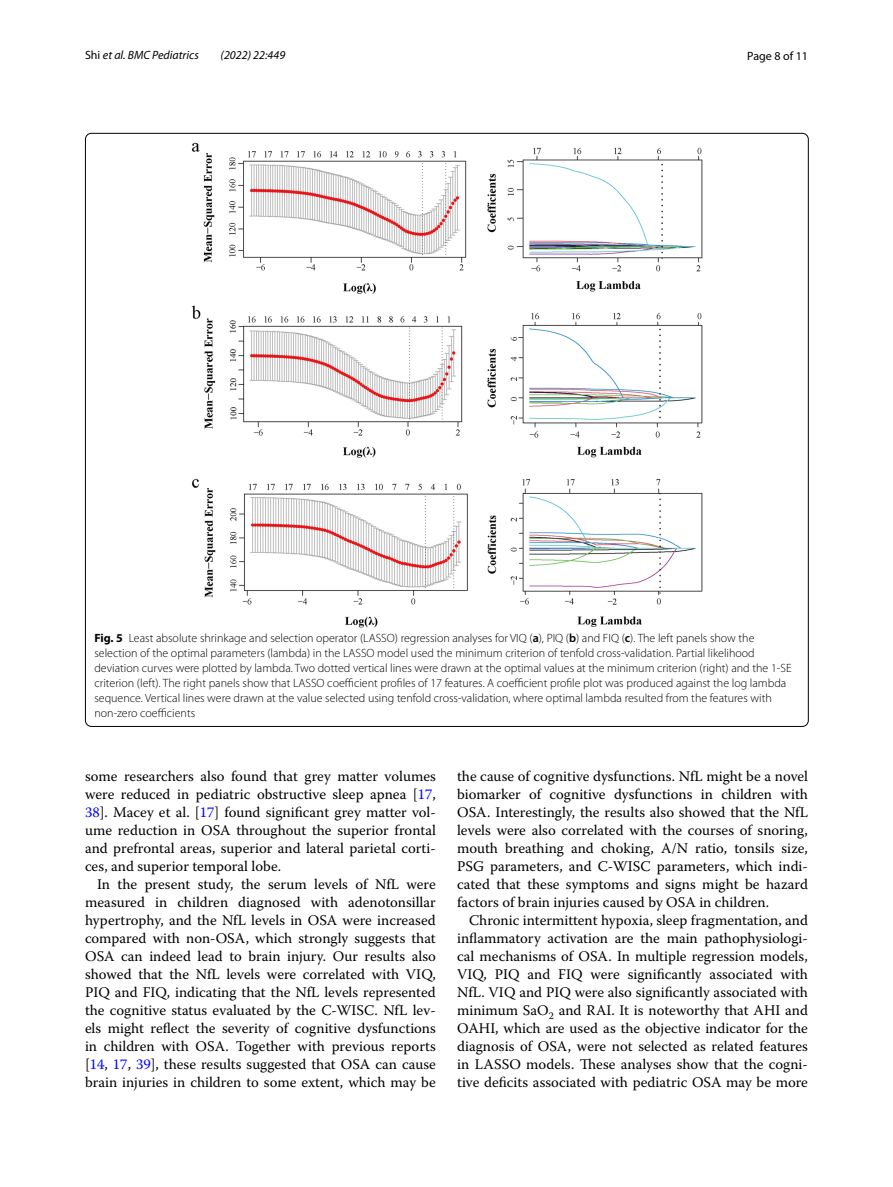
<style>
.page{position:relative;width:893px;height:1187px;background:#fff}
.page>*{position:absolute;margin:0;border:0;box-sizing:border-box;transform-origin:0 0}
.t1{font:14.7px/18px "Warnock Pro";color:#000;text-align:justify}
.t2{font:300 12px/15px "Myriad Pro";color:#000}
.t3{font:italic 12px "Myriad Pro";color:#000}
.t4{font:12px "Myriad Pro";color:#000}
.s1{font-style:normal}
.s2{font-weight:700}
.s3{font-weight:600}
.s4{color:#00f}
</style>
<div class="page">
<img style="left:192px;top:142px;width:510px;height:485px">
<p class="t3" style="left:85px;top:48px;width:115px"><span class="s1">Shi</span> et al. BMC Pediatrics</p>
<p class="t3" style="left:221px;top:48px;width:66px">(2022) 22:449</p>
<p class="t4" style="left:747px;top:48px;width:62px">Page 8 of 11</p>
<p class="t2" style="left:94px;top:631px;width:699px"><span class="s2">Fig. 5</span> Least absolute shrinkage and selection operator (LASSO) regression analyses for VIQ (<span class="s3">a</span>), PIQ (<span class="s3">b</span>) and FIQ (<span class="s3">c</span>). The left panels show the selection of the optimal parameters (lambda) in the LASSO model used the minimum criterion of tenfold cross-validation. Partial likelihood deviation curves were plotted by lambda. Two dotted vertical lines were drawn at the optimal values at the minimum criterion (right) and the 1-SE criterion (left). The right panels show that LASSO coefficient profiles of 17 features. A coefficient profile plot was produced against the log lambda sequence. Vertical lines were drawn at the value selected using tenfold cross-validation, where optimal lambda resulted from the features with non-zero coefficients</p>
<p class="t1" style="left:85px;top:766px;width:352px">some researchers also found that grey matter volumes were reduced in pediatric obstructive sleep apnea [<span class="s4">17</span>, <span class="s4">38</span>]. Macey et al. [<span class="s4">17</span>] found significant grey matter vol&shy;ume reduction in OSA throughout the superior frontal and prefrontal areas, superior and lateral parietal corti&shy;ces, and superior temporal lobe.</p>
<p class="t1" style="left:85px;top:874px;width:352px;text-indent:12px">In the present study, the serum levels of NfL were measured in children diagnosed with adenotonsillar hypertrophy, and the NfL levels in OSA were increased compared with non-OSA, which strongly suggests that OSA can indeed lead to brain injury. Our results also showed that the NfL levels were correlated with VIQ, PIQ and FIQ, indicating that the NfL levels represented the cognitive status evaluated by the C-WISC. NfL lev&shy;els might reflect the severity of cognitive dysfunctions in children with OSA. Together with previous reports [<span class="s4">14</span>, <span class="s4">17</span>, <span class="s4">39</span>], these results suggested that OSA can cause brain injuries in children to some extent, which may be</p>
<p class="t1" style="left:457px;top:766px;width:352px">the cause of cognitive dysfunctions. NfL might be a novel biomarker of cognitive dysfunctions in children with OSA. Interestingly, the results also showed that the NfL levels were also correlated with the courses of snoring, mouth breathing and choking, A/N ratio, tonsils size, PSG parameters, and C-WISC parameters, which indi&shy;cated that these symptoms and signs might be hazard factors of brain injuries caused by OSA in children.</p>
<p class="t1" style="left:457px;top:910px;width:352px;text-indent:12px">Chronic intermittent hypoxia, sleep fragmentation, and inflammatory activation are the main pathophysiologi&shy;cal mechanisms of OSA. In multiple regression models, VIQ, PIQ and FIQ were significantly associated with NfL. VIQ and PIQ were also significantly associated with minimum SaO<sub>2</sub> and RAI. It is noteworthy that AHI and OAHI, which are used as the objective indicator for the diagnosis of OSA, were not selected as related features in LASSO models. These analyses show that the cogni&shy;tive deficits associated with pediatric OSA may be more</p>
</div>
